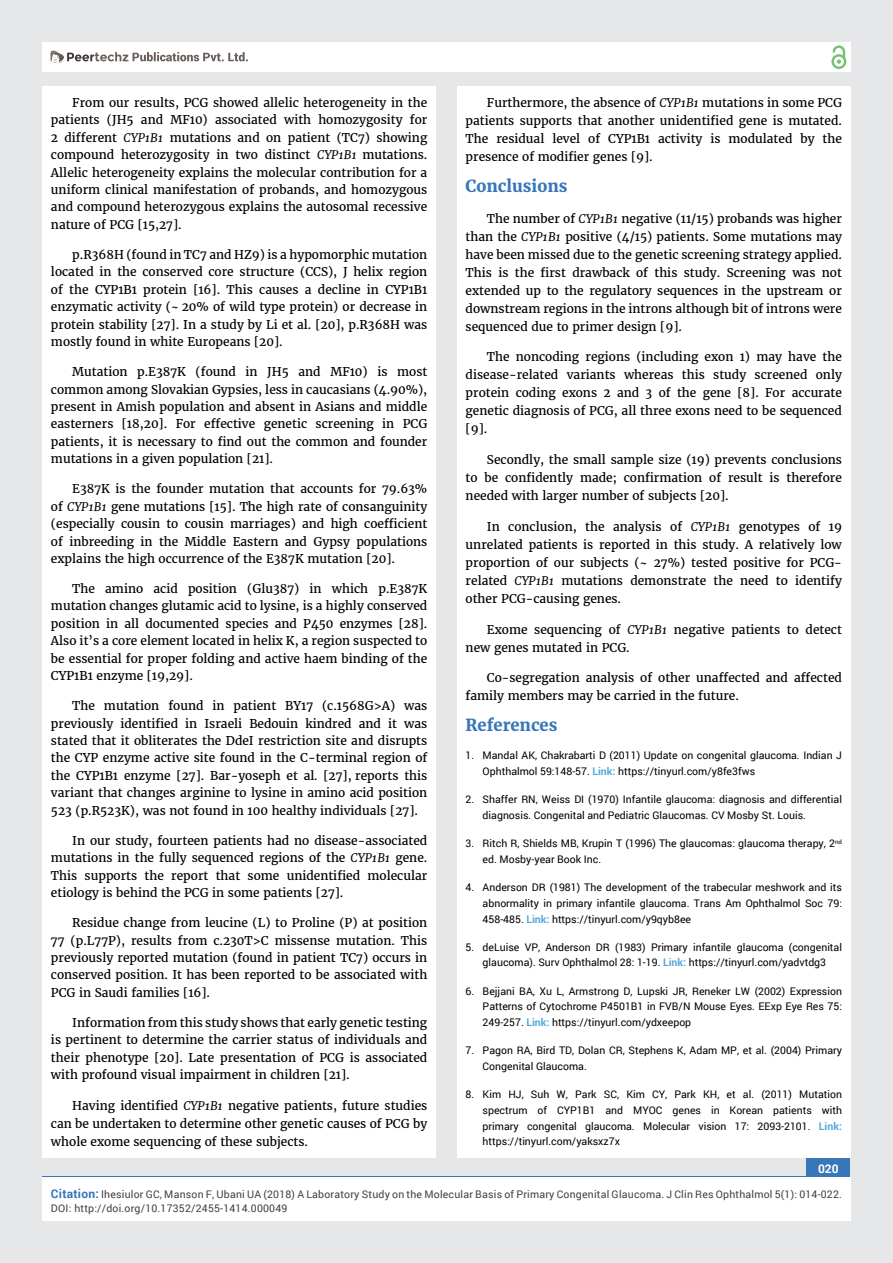
<style>
.page{position:relative;width:893px;height:1263px;background:#e6e7e8}
.page>*{position:absolute;margin:0;border:0;box-sizing:border-box;transform-origin:0 0}
.t1{font:700 16.5px "Merriweather";color:#3676b9}
.t2{font:12px/17.4px "Merriweather";color:#000;text-align:justify}
.t3{font:700 12px "Roboto";color:#fff}
.t4{font:10.5px/15.6px "Roboto";color:#000}
.t5{font:10.5px/13.5px "Roboto";letter-spacing:.02em;color:#414042}
.s1{font-style:italic}
.s2{font-weight:700;color:#56a8dd}
.s3{font-weight:700;font-size:12px;color:#3676b9}
</style>
<div class="page">
<div style="left:42px;top:43px;width:808px;height:29px;background:#fff"></div>
<div style="left:831px;top:54px;width:15px;height:15px;border:2px solid #74c273;border-radius:50%"></div>
<svg style="left:831px;top:45px;width:15px;height:19px"></svg>
<div style="left:806px;top:1157px;width:44px;height:43px;background:#3676b9"></div>
<svg style="left:49px;top:50px;width:199px;height:14px"></svg>
<div style="left:42px;top:1177px;width:808px;height:43px;background:#fff"></div>
<div style="left:42px;top:87px;width:394px;height:1071px;background:#fff"></div>
<div style="left:457px;top:87px;width:393px;height:1071px;background:#fff"></div>
<p class="t2" style="left:51px;top:94px;width:378px;text-indent:21px">From our results, PCG showed allelic heterogeneity in the patients (JH5 and MF10) associated with homozygosity for 2 different <span class="s1">CYP1B1</span> mutations and on patient (TC7) showing compound heterozygosity in two distinct <span class="s1">CYP1B1</span> mutations.<br>Allelic heterogeneity explains the molecular contribution for a uniform clinical manifestation of probands, and homozygous and compound heterozygous explains the autosomal recessive nature of PCG [15,27].</p>
<p class="t2" style="left:51px;top:246px;width:378px;text-indent:21px">p.R368H (found in TC7 and HZ9) is a hypomorphic mutation located in the conserved core structure (CCS), J helix region of the CYP1B1 protein [16]. This causes a decline in CYP1B1 enzymatic activity (~ 20% of wild type protein) or decrease in protein stability [27]. In a study by Li et al. [20], p.R368H was mostly found in white Europeans [20].</p>
<p class="t2" style="left:51px;top:363px;width:378px;text-indent:21px">Mutation p.E387K (found in JH5 and MF10) is most common among Slovakian Gypsies, less in caucasians (4.90%), present in Amish population and absent in Asians and middle easterners [18,20]. For effective genetic screening in PCG patients, it is necessary to find out the common and founder mutations in a given population [21].</p>
<p class="t2" style="left:51px;top:480px;width:378px;text-indent:21px">E387K is the founder mutation that accounts for 79.63% of <span class="s1">CYP1B1</span> gene mutations [15]. The high rate of consanguinity (especially cousin to cousin marriages) and high coefficient of inbreeding in the Middle Eastern and Gypsy populations explains the high occurrence of the E387K mutation [20].</p>
<p class="t2" style="left:51px;top:580px;width:378px;text-indent:21px">The amino acid position (Glu387) in which p.E387K mutation changes glutamic acid to lysine, is a highly conserved position in all documented species and P450 enzymes [28].<br>Also it’s a core element located in helix K, a region suspected to be essential for proper folding and active haem binding of the CYP1B1 enzyme [19,29].</p>
<p class="t2" style="left:51px;top:697px;width:378px;text-indent:21px">The mutation found in patient BY17 (c.1568G&gt;A) was previously identified in Israeli Bedouin kindred and it was stated that it obliterates the DdeI restriction site and disrupts the CYP enzyme active site found in the C-terminal region of the CYP1B1 enzyme [27]. Bar-yoseph et al<span class="s1">.</span> [27], reports this variant that changes arginine to lysine in amino acid position 523 (p.R523K), was not found in 100 healthy individuals [27].</p>
<p class="t2" style="left:51px;top:832px;width:378px;text-indent:21px">In our study, fourteen patients had no disease-associated mutations in the fully sequenced regions of the <span class="s1">CYP1B1</span> gene.<br>This supports the report that some unidentified molecular etiology is behind the PCG in some patients [27].</p>
<p class="t2" style="left:51px;top:914px;width:378px;text-indent:21px">Residue change from leucine (L) to Proline (P) at position 77 (p.L77P), results from c.230T&gt;C missense mutation. This previously reported mutation (found in patient TC7) occurs in conserved position. It has been reported to be associated with PCG in Saudi families [16].</p>
<p class="t2" style="left:51px;top:1014px;width:378px;text-indent:21px">Information from this study shows that early genetic testing is pertinent to determine the carrier status of individuals and their phenotype [20]. Late presentation of PCG is associated with profound visual impairment in children [21].</p>
<p class="t2" style="left:51px;top:1097px;width:378px;line-height:18px;text-indent:21px">Having identified <span class="s1">CYP1B1</span> negative patients, future studies can be undertaken to determine other genetic causes of PCG by whole exome sequencing of these subjects.</p>
<p class="t2" style="left:466px;top:94px;width:378px;line-height:18px;text-indent:21px">Furthermore, the absence of <span class="s1">CYP1B1</span> mutations in some PCG patients supports that another unidentified gene is mutated.<br>The residual level of CYP1B1 activity is modulated by the presence of modifier genes [9].</p>
<h1 class="t1" style="left:466px;top:176px;width:103px">Conclusions</h1>
<p class="t2" style="left:466px;top:209px;width:378px;line-height:18px;text-indent:21px">The number of <span class="s1">CYP1B1</span> negative (11/15) probands was higher than the <span class="s1">CYP1B1</span> positive (4/15) patients. Some mutations may have been missed due to the genetic screening strategy applied.<br>This is the first drawback of this study. Screening was not extended up to the regulatory sequences in the upstream or downstream regions in the introns although bit of introns were sequenced due to primer design [9].</p>
<p class="t2" style="left:466px;top:348px;width:378px;line-height:18px;text-indent:21px">The noncoding regions (including exon 1) may have the disease-related variants whereas this study screened only protein coding exons 2 and 3 of the gene [8]. For accurate genetic diagnosis of PCG, all three exons need to be sequenced [9].</p>
<p class="t2" style="left:466px;top:451px;width:378px;line-height:18px;text-indent:21px">Secondly, the small sample size (19) prevents conclusions to be confidently made; confirmation of result is therefore needed with larger number of subjects [20].</p>
<p class="t2" style="left:466px;top:518px;width:378px;line-height:18px;text-indent:21px">In conclusion, the analysis of <span class="s1">CYP1B1</span> genotypes of 19 unrelated patients is reported in this study. A relatively low proportion of our subjects (~ 27%) tested positive for PCG&shy;related <span class="s1">CYP1B1</span> mutations demonstrate the need to identify other PCG-causing genes.</p>
<p class="t2" style="left:466px;top:620px;width:378px;line-height:18px;text-indent:21px">Exome sequencing of <span class="s1">CYP1B1</span> negative patients to detect new genes mutated in PCG.</p>
<p class="t2" style="left:466px;top:669px;width:378px;line-height:18px;text-indent:21px">Co-segregation analysis of other unaffected and affected family members may be carried in the future.</p>
<h1 class="t1" style="left:466px;top:715px;width:93px">Reference s</h1>
<p class="t4" style="left:483px;top:748px;width:361px;text-indent:-17px">1. Mandal AK, Chakrabarti D (2011) Update on congenital glaucoma. Indian J<br>Ophthalmol 59:148-57. <span class="s2">Link:</span> https://tinyurl.com/y8fe3fws</p>
<p class="t4" style="left:483px;top:792px;width:361px;text-indent:-17px">2. Shaffer RN, Weiss DI (1970) Infantile glaucoma: diagnosis and differential diagnosis. Congenital and Pediatric Glaucomas. CV Mosby St. Louis.</p>
<p class="t4" style="left:483px;top:835px;width:361px;text-indent:-17px">3. Ritch R, Shields MB, Krupin T (1996) The glaucomas: glaucoma therapy, 2<sup>nd </sup>ed. Mosby-year Book Inc.</p>
<p class="t4" style="left:483px;top:879px;width:361px;text-align:justify;text-indent:-17px">4. Anderson DR (1981) The development of the trabecular meshwork and its abnormality in primary infantile glaucoma. Trans Am Ophthalmol Soc 79:<br>458-485. <span class="s2">Link:</span> https://tinyurl.com/y9qyb8ee</p>
<p class="t4" style="left:466px;top:939px;width:378px;text-align:center">5. deLuise VP, Anderson DR (1983) Primary infantile glaucoma (congenital glaucoma). Surv Ophthalmol 28: 1-19. <span class="s2">Link:</span> https://tinyurl.com/yadvtdg3</p>
<p class="t4" style="left:483px;top:983px;width:361px;text-align:justify;text-indent:-17px">6. Bejjani BA, Xu L, Armstrong D, Lupski JR, Reneker LW (2002) Expression Patterns of Cytochrome P4501B1 in FVB/N Mouse Eyes. EExp Eye Res 75:<br>249-257. <span class="s2">Link:</span> https://tinyurl.com/ydxeepop</p>
<p class="t4" style="left:483px;top:1043px;width:361px;text-indent:-17px">7. Pagon RA, Bird TD, Dolan CR, Stephens K, Adam MP, et al. (2004) Primary<br>Congenital Glaucoma.</p>
<p class="t4" style="left:483px;top:1086px;width:361px;text-align:justify;text-indent:-17px">8. Kim HJ, Suh W, Park SC, Kim CY, Park KH, et al. (2011) Mutation spectrum of CYP1B1 and MYOC genes in Korean patients with primary congenital glaucoma. Molecular vision 17: 2093-2101. <span class="s2">Link: </span>https://tinyurl.com/yaksxz7x</p>
<p class="t3" style="left:818px;top:1161px;width:22px">020</p>
<p class="t5" style="left:51px;top:1188px;width:792px"><span class="s3">Citation:</span> Ihesiulor GC, Manson F, Ubani UA (2018) A Laboratory Study on the Molecular Basis of Primary Congenital Glaucoma. J Clin Res Ophthalmol 5(1): 014-022.<br>DOI: http://doi.org/10.17352/2455-1414.000049</p>
</div>
